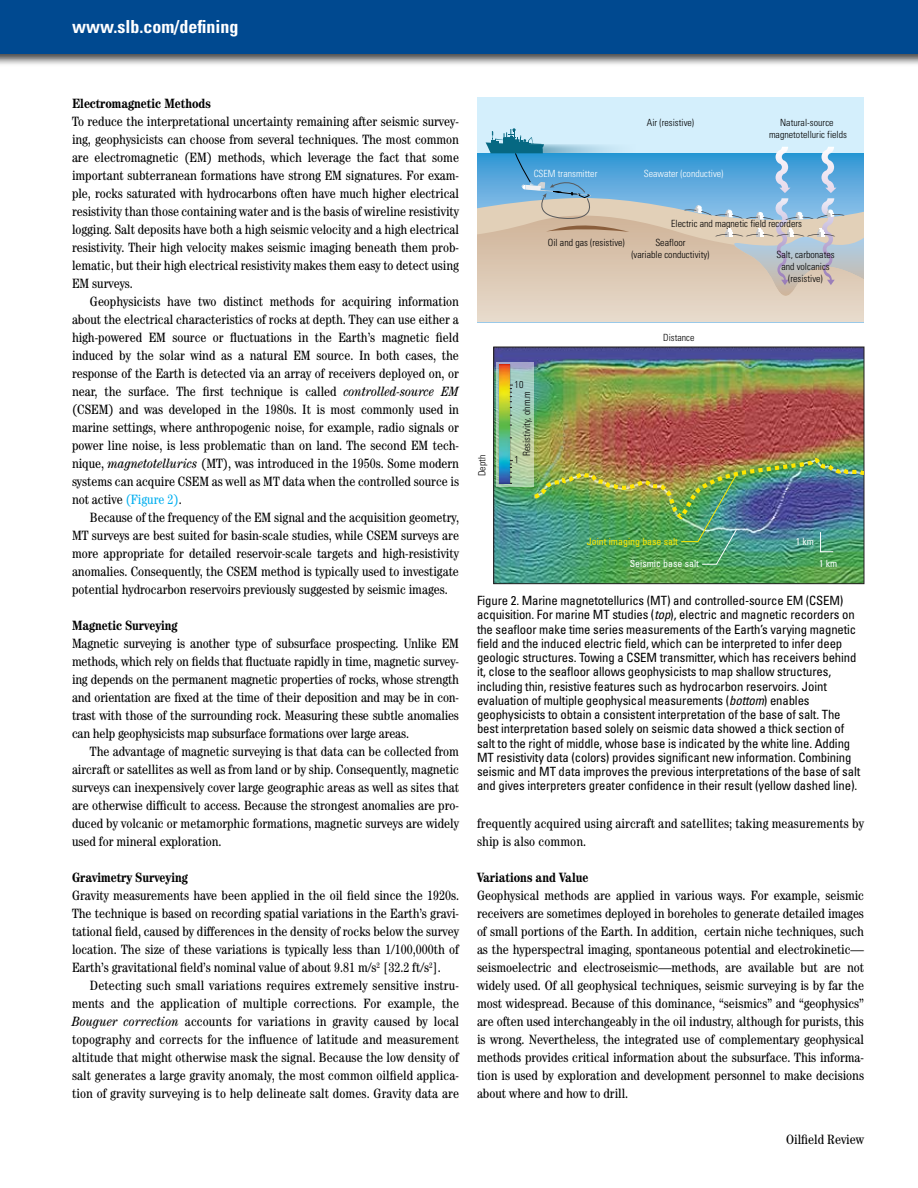
<style>
.page{position:relative;width:918px;height:1188px;background:#fff}
.page>*{position:absolute;margin:0;border:0;box-sizing:border-box;transform-origin:0 0}
.t1{font:700 condensed 18px "Univers";color:#fff}
.t2{font:condensed 13.5px/18px "Century";color:#000;text-align:justify}
.t3{font:700 condensed 13.5px "Century";color:#000}
.t4{font:condensed 12.75px/14.2px "Univers";letter-spacing:-.01em;color:#000}
.t5{font:300 condensed 9.9px/11.9px "Univers";color:#000;text-align:center}
.t6{font:300 condensed 9.9px "Univers";color:#fff}
.t7{font:condensed 9.9px "Univers";color:#fff}
.t8{font:300 condensed 9.9px "Univers";color:#010101}
.t9{font:condensed 9.9px "Univers";color:#fee600}
.s1{font-style:italic}
.s2{color:#00aeef}
</style>
<div class="page">
<div style="left:0;top:0;width:918px;height:67px;background:#000;opacity:.75"></div>
<div style="left:0;top:0;width:918px;height:54px;background:#004990"></div>
<div style="left:477px;top:98px;width:387px;height:55px;background:#d4effc"></div>
<img style="left:495px;top:349px;width:367px;height:233px">
<svg style="left:497px;top:362px;width:37px;height:124px;background:#aac9b1"></svg>
<img style="left:499px;top:365px;width:11px;height:118px">
<svg style="left:510px;top:385px;width:3px;height:23px"></svg>
<svg style="left:510px;top:460px;width:3px;height:24px"></svg>
<div style="left:493px;top:347px;width:371px;height:237px;border:1px solid #231f20"></div>
<img style="left:530px;top:455px;width:335px;height:110px">
<svg style="left:477px;top:128px;width:387px;height:194px;background:#b3c4ca"></svg>
<h1 class="t1" style="left:72px;top:16px;width:168px">www.slb.com/defining</h1>
<p class="t3" style="left:72px;top:95px;width:140px">Electromagnetic Methods</p>
<p class="t2" style="left:72px;top:112px;width:389px">To reduce the interpretational uncertainty remaining after seismic survey&shy;ing, geophysicists can choose from several techniques. The most common are electromagnetic (EM) methods, which leverage the fact that some important subterranean formations have strong EM signatures. For exam&shy;ple, rocks saturated with hydrocarbons often have much higher electrical resistivity than those containing water and is the basis of wireline resistivity logging. Salt deposits have both a high seismic velocity and a high electrical resistivity. Their high velocity makes seismic imaging beneath them prob&shy;lematic, but their high electrical resistivity makes them easy to detect using EM surveys.</p>
<p class="t2" style="left:72px;top:292px;width:389px;text-indent:18px">Geophysicists have two distinct methods for acquiring information about the electrical characteristics of rocks at depth. They can use either a high-powered EM source or fluctuations in the Earth’s magnetic field induced by the solar wind as a natural EM source. In both cases, the response of the Earth is detected via an array of receivers deployed on, or near, the surface. The first technique is called <span class="s1">controlled-source EM </span>(CSEM) and was developed in the 1980s. It is most commonly used in marine settings, where anthropogenic noise, for example, radio signals or power line noise, is less problematic than on land. The second EM tech&shy;nique, <span class="s1">magnetotellurics</span> (MT), was introduced in the 1950s. Some modern systems can acquire CSEM as well as MT data when the controlled source is not active <span class="s2">(Figure 2)</span>.</p>
<p class="t2" style="left:72px;top:508px;width:389px;text-indent:18px">Because of the frequency of the EM signal and the acquisition geometry, MT surveys are best suited for basin-scale studies, while CSEM surveys are more appropriate for detailed reservoir-scale targets and high-resistivity anomalies. Consequently, the CSEM method is typically used to investigate potential hydrocarbon reservoirs previously suggested by seismic images.</p>
<p class="t3" style="left:72px;top:617px;width:107px">Magnetic Surveying</p>
<p class="t2" style="left:72px;top:634px;width:389px">Magnetic surveying is another type of subsurface prospecting. Unlike EM methods, which rely on fields that fluctuate rapidly in time, magnetic survey&shy;ing depends on the permanent magnetic properties of rocks, whose strength and orientation are fixed at the time of their deposition and may be in con&shy;trast with those of the surrounding rock. Measuring these subtle anomalies can help geophysicists map subsurface formations over large areas.</p>
<p class="t2" style="left:72px;top:742px;width:389px;text-indent:18px">The advantage of magnetic surveying is that data can be collected from aircraft or satellites as well as from land or by ship. Consequently, magnetic surveys can inexpensively cover large geographic areas as well as sites that are otherwise difficult to access. Because the strongest anomalies are pro&shy;duced by volcanic or metamorphic formations, magnetic surveys are widely used for mineral exploration.</p>
<p class="t3" style="left:72px;top:869px;width:117px">Gravimetry Surveying</p>
<p class="t2" style="left:72px;top:886px;width:389px">Gravity measurements have been applied in the oil field since the 1920s.<br>The technique is based on recording spatial variations in the Earth’s gravi&shy;tational field, caused by differences in the density of rocks below the survey location. The size of these variations is typically less than 1/100,000th of Earth’s gravitational field’s nominal value of about 9.81 m/s<sup>2</sup> [32.2 ft/s<sup>2</sup>].</p>
<p class="t2" style="left:72px;top:976px;width:389px;text-indent:18px">Detecting such small variations requires extremely sensitive instru&shy;ments and the application of multiple corrections. For example, the <span class="s1">Bouguer correction</span> accounts for variations in gravity caused by local topography and corrects for the influence of latitude and measurement altitude that might otherwise mask the signal. Because the low density of salt generates a large gravity anomaly, the most common oilfield applica&shy;tion of gravity surveying is to help delineate salt domes. Gravity data are</p>
<p class="t5" style="left:647px;top:117px;width:49px">Air (resistive)</p>
<p class="t5" style="left:769px;top:117px;width:80px">Natural-source magnetotelluric fields</p>
<p class="t6" style="left:534px;top:168px;width:65px">CSEM transmitter</p>
<p class="t6" style="left:644px;top:168px;width:81px">Seawater (conductive)</p>
<p class="t5" style="left:671px;top:217px;width:132px">Electric and magnetic field recorders</p>
<p class="t5" style="left:476px;top:476px;width:23px;rotate:-90deg">Depth</p>
<p class="t5" style="left:548px;top:237px;width:78px">Oil and gas (resistive)</p>
<p class="t5" style="left:631px;top:237px;width:80px">Seafloor<br>(variable conductivity)</p>
<p class="t8" style="left:515px;top:378px;width:10px">10</p>
<p class="t8" style="left:521px;top:456px;width:66px;rotate:-90deg">Resistivity, ohm.m</p>
<p class="t8" style="left:515px;top:453px;width:6px">1</p>
<p class="t5" style="left:663px;top:332px;width:33px">Distance</p>
<p class="t5" style="left:776px;top:249px;width:60px">Salt, carbonates and volcanics (resistive)</p>
<p class="t9" style="left:587px;top:535px;width:93px">Joint imaging base salt</p>
<p class="t7" style="left:630px;top:557px;width:71px">Seismic base salt</p>
<p class="t7" style="left:819px;top:557px;width:20px">1 km</p>
<p class="t7" style="left:796px;top:535px;width:20px">1 km</p>
<p class="t4" style="left:477px;top:593px;width:385px">Figure 2. Marine magnetotellurics (MT) and controlled-source EM (CSEM) acquisition. For marine MT studies (<span class="s1">top</span>), electric and magnetic recorders on the seafloor make time series measurements of the Earth’s varying magnetic field and the induced electric field, which can be interpreted to infer deep geologic structures. Towing a CSEM transmitter, which has receivers behind it, close to the seafloor allows geophysicists to map shallow structures, including thin, resistive features such as hydrocarbon reservoirs. Joint evaluation of multiple geophysical measurements (<span class="s1">bottom</span>) enables geophysicists to obtain a consistent interpretation of the base of salt. The best interpretation based solely on seismic data showed a thick section of salt to the right of middle, whose base is indicated by the white line. Adding MT resistivity data (colors) provides significant new information. Combining seismic and MT data improves the previous interpretations of the base of salt and gives interpreters greater confidence in their result (yellow dashed line).</p>
<p class="t2" style="left:477px;top:814px;width:389px">frequently acquired using aircraft and satellites; taking measurements by ship is also common.</p>
<p class="t3" style="left:477px;top:869px;width:113px">Variations and Value</p>
<p class="t2" style="left:477px;top:886px;width:389px">Geophysical methods are applied in various ways. For example, seismic receivers are sometimes deployed in boreholes to generate detailed images of small portions of the Earth. In addition, certain niche techniques, such as the hyperspectral imaging, spontaneous potential and electrokinetic— seismoelectric and electroseismic—methods, are available but are not widely used. Of all geophysical techniques, seismic surveying is by far the most widespread. Because of this dominance, “seismics” and “geophysics” are often used interchangeably in the oil industry, although for purists, this is wrong. Nevertheless, the integrated use of complementary geophysical methods provides critical information about the subsurface. This informa&shy;tion is used by exploration and development personnel to make decisions about where and how to drill.</p>
<p class="t2" style="left:786px;top:1131px;width:79px">Oilfield Review</p>
</div>
